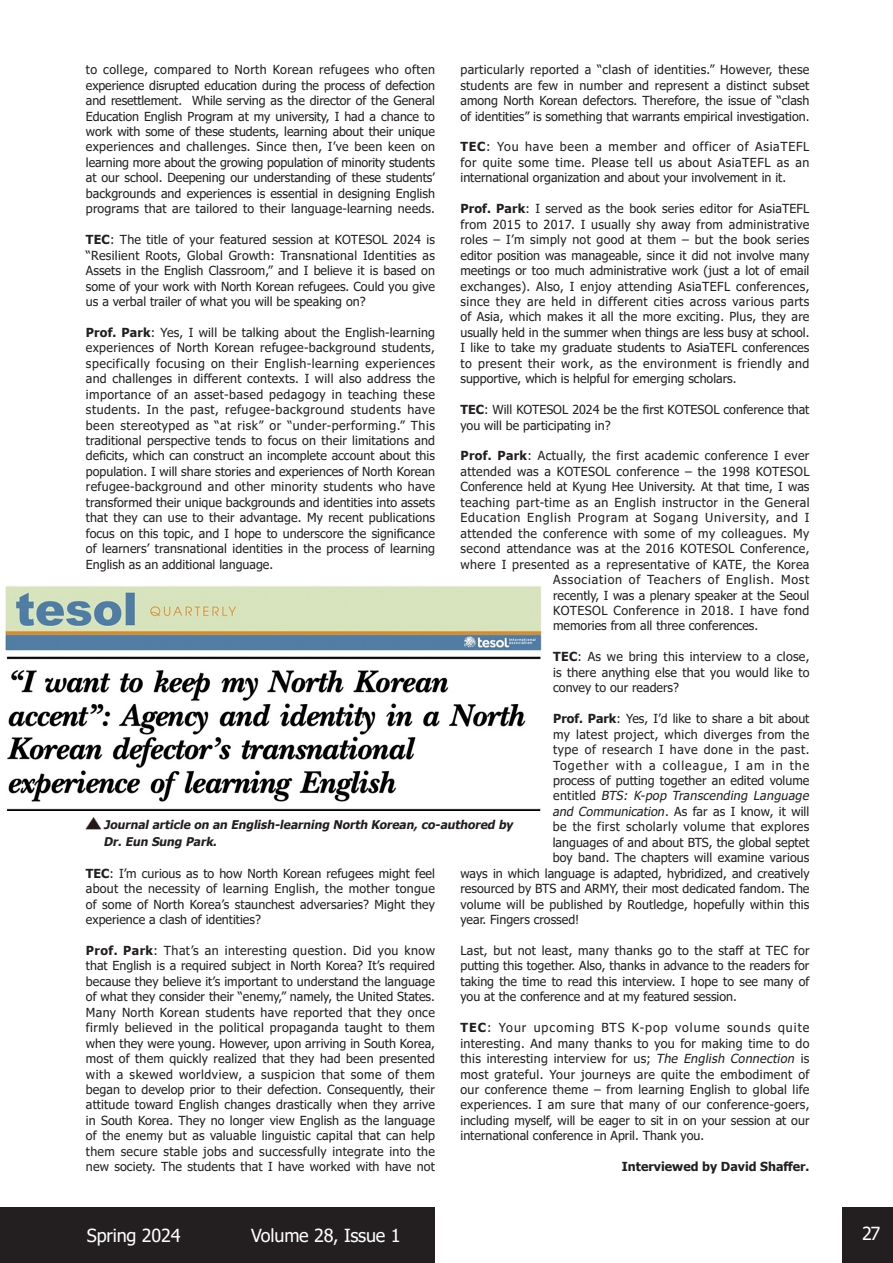
<style>
.page{position:relative;width:893px;height:1263px;background:#fff}
.page>*{position:absolute;margin:0;border:0;box-sizing:border-box;transform-origin:0 0}
.t1{font:18px "Tahoma";letter-spacing:-.01em;color:#fff}
.t2{font:12.45px/15.5px "Tahoma";letter-spacing:.005em;color:#231f20;text-align:justify}
.t3{font:12.45px "Tahoma";letter-spacing:.03em;color:#231f20}
.t4{font:12.45px "Tahoma";letter-spacing:.035em;color:#231f20}
.t5{font:12.45px "Tahoma";letter-spacing:.065em;color:#231f20}
.t6{font:12.45px "Tahoma";letter-spacing:.025em;color:#231f20}
.t7{font:italic 12.45px "Tahoma";color:#231f20}
.t8{font:12.45px "Tahoma";letter-spacing:.045em;color:#231f20}
.t9{font:12.45px "Tahoma";letter-spacing:.08em;color:#231f20}
.t10{font:700 12.45px "Tahoma";color:#231f20}
.t11{font:italic 700 12px "Tahoma";color:#231f20}
.s1{font-weight:700}
.s2{font-style:normal}
.s3{font-style:italic}
</style>
<div class="page">
<div style="left:1px;top:1208px;width:434px;height:55px;background:#231f20"></div>
<div style="left:842px;top:1208px;width:51px;height:55px;background:#231f20"></div>
<hr style="left:0;top:1208px;width:1px;height:55px;background:#231f20">
<img style="left:86px;top:817px;width:15px;height:12px">
<img style="left:4px;top:585px;width:537px;height:226px">
<p class="t2" style="left:86px;top:63px;width:351px">to college, compared to North Korean refugees who often experience disrupted education during the process of defection and resettlement. While serving as the director of the General Education English Program at my university, I had a chance to work with some of these students, learning about their unique experiences and challenges. Since then, I’ve been keen on learning more about the growing population of minority students at our school. Deepening our understanding of these students’ backgrounds and experiences is essential in designing English programs that are tailored to their language-learning needs.</p>
<p class="t2" style="left:86px;top:233px;width:351px"><span class="s1">TEC</span>: The title of your featured session at KOTESOL 2024 is “Resilient Roots, Global Growth: Transnational Identities as Assets in the English Classroom,” and I believe it is based on some of your work with North Korean refugees. Could you give us a verbal trailer of what you will be speaking on?</p>
<p class="t2" style="left:86px;top:325px;width:350px"><span class="s1">Prof. Park</span>: Yes, I will be talking about the English-learning experiences of North Korean refugee-background students, specifically focusing on their English-learning experiences and challenges in different contexts. I will also address the importance of an asset-based pedagogy in teaching these students. In the past, refugee-background students have been stereotyped as “at risk” or “under-performing.” This traditional perspective tends to focus on their limitations and deficits, which can construct an incomplete account about this population. I will share stories and experiences of North Korean refugee-background and other minority students who have transformed their unique backgrounds and identities into assets that they can use to their advantage. My recent publications focus on this topic, and I hope to underscore the significance of learners’ transnational identities in the process of learning English as an additional language.</p>
<p class="t2" style="left:460px;top:63px;width:350px">particularly reported a “clash of identities.” However, these students are few in number and represent a distinct subset among North Korean defectors. Therefore, the issue of “clash of identities” is something that warrants empirical investigation.</p>
<p class="t2" style="left:460px;top:140px;width:350px"><span class="s1">TEC</span>: You have been a member and officer of AsiaTEFL for quite some time. Please tell us about AsiaTEFL as an international organization and about your involvement in it.</p>
<p class="t2" style="left:460px;top:202px;width:351px"><span class="s1">Prof. Park</span>: I served as the book series editor for AsiaTEFL from 2015 to 2017. I usually shy away from administrative roles – I’m simply not good at them – but the book series editor position was manageable, since it did not involve many meetings or too much administrative work (just a lot of email exchanges). Also, I enjoy attending AsiaTEFL conferences, since they are held in different cities across various parts of Asia, which makes it all the more exciting. Plus, they are usually held in the summer when things are less busy at school.<br>I like to take my graduate students to AsiaTEFL conferences to present their work, as the environment is friendly and supportive, which is helpful for emerging scholars.</p>
<p class="t2" style="left:460px;top:403px;width:350px"><span class="s1">TEC</span>: Will KOTESOL 2024 be the first KOTESOL conference that you will be participating in?</p>
<p class="t3" style="left:460px;top:448px;width:350px"><span class="s1">Prof. Park</span>: Actually, the first academic conference I ever</p>
<p class="t6" style="left:460px;top:463px;width:351px">attended was a KOTESOL conference – the 1998 KOTESOL</p>
<p class="t2" style="left:460px;top:480px;width:350px">Conference held at Kyung Hee University. At that time, I was</p>
<p class="t4" style="left:460px;top:494px;width:351px">teaching part-time as an English instructor in the General</p>
<p class="t5" style="left:460px;top:509px;width:350px">Education English Program at Sogang University, and I</p>
<p class="t4" style="left:460px;top:525px;width:350px">attended the conference with some of my colleagues. My</p>
<p class="t3" style="left:460px;top:540px;width:351px">second attendance was at the 2016 KOTESOL Conference,</p>
<p class="t3" style="left:460px;top:556px;width:351px">where I presented as a representative of KATE, the Korea</p>
<p class="t5" style="left:553px;top:571px;width:258px">Association of Teachers of English. Most</p>
<p class="t2" style="left:553px;top:588px;width:258px">recently, I was a plenary speaker at the Seoul</p>
<p class="t4" style="left:553px;top:602px;width:258px">KOTESOL Conference in 2018. I have fond</p>
<p class="t2" style="left:553px;top:619px;width:207px">memories from all three conferences.</p>
<p class="t2" style="left:553px;top:650px;width:258px"><span class="s1">TEC</span>: As we bring this interview to a close, is there anything else that you would like to convey to our readers?</p>
<p class="t2" style="left:553px;top:712px;width:258px"><span class="s1">Prof. Park</span>: Yes, I’d like to share a bit about</p>
<p class="t3" style="left:553px;top:726px;width:258px">my latest project, which diverges from the</p>
<p class="t8" style="left:553px;top:741px;width:258px">type of research I have done in the past.</p>
<p class="t9" style="left:553px;top:757px;width:258px">Together with a colleague, I am in the</p>
<p class="t2" style="left:553px;top:773px;width:258px">process of putting together an edited volume</p>
<p class="t7" style="left:553px;top:787px;width:260px"><span class="s2">e n t i t l e d</span> BTS: K-pop Transcending Language</p>
<p class="t2" style="left:552px;top:804px;width:259px"><span class="s3">and Communication</span>. As fa r a s I kn ow, i t w i l l</p>
<p class="t4" style="left:553px;top:818px;width:258px">be the first scholarly volume that explores</p>
<p class="t2" style="left:553px;top:835px;width:258px">languages of and about BTS, the global septet</p>
<p class="t2" style="left:553px;top:851px;width:258px">boy band. The chapters will examine various</p>
<p class="t2" style="left:460px;top:866px;width:351px">ways in which language is adapted, hybridized, and creatively</p>
<p class="t2" style="left:460px;top:881px;width:350px">resourced by BTS and ARMY, their most dedicated fandom. The</p>
<p class="t2" style="left:460px;top:897px;width:350px">volume will be published by Routledge, hopefully within this</p>
<p class="t2" style="left:460px;top:912px;width:120px">year. Fingers crossed!</p>
<p class="t2" style="left:460px;top:943px;width:350px">Last, but not least, many thanks go to the staff at TEC for putting this together. Also, thanks in advance to the readers for taking the time to read this interview. I hope to see many of you at the conference and at my featured session.</p>
<p class="t2" style="left:460px;top:1021px;width:351px"><span class="s1">TEC</span>: Your upcoming BTS K-pop volume sounds quite interesting. And many thanks to you for making time to do this interesting interview for us; <span class="s3">The English Connection</span> is most grateful. Your journeys are quite the embodiment of our conference theme – from learning English to global life experiences. I am sure that many of our conference-goers, including myself, will be eager to sit in on your session at our international conference in April. Thank you.</p>
<p class="t10" style="left:622px;top:1158px;width:189px">Interviewed by David Shaffer.</p>
<p class="t11" style="left:104px;top:816px;width:414px">Journalarticle on an English-learning North Korean,co-authored by</p>
<p class="t11" style="left:104px;top:833px;width:118px">Dr.Eun Sung Park.</p>
<p class="t2" style="left:86px;top:866px;width:350px"><span class="s1">TEC</span>: I’m curious as to how North Korean refugees might feel about the necessity of learning English, the mother tongue of some of North Korea’s staunchest adversaries? Might they experience a clash of identities?</p>
<p class="t2" style="left:86px;top:943px;width:351px"><span class="s1">Prof. Park</span>: That’s an interesting question. Did you know that English is a required subject in North Korea? It’s required because they believe it’s important to understand the language of what they consider their “enemy,” namely, the United States.<br>Many North Korean students have reported that they once firmly believed in the political propaganda taught to them when they were young. However, upon arriving in South Korea, most of them quickly realized that they had been presented with a skewed worldview, a suspicion that some of them began to develop prior to their defection. Consequently, their attitude toward English changes drastically when they arrive in South Korea. They no longer view English as the language of the enemy but as valuable linguistic capital that can help them secure stable jobs and successfully integrate into the new society. The students that I have worked with have not</p>
<p class="t1" style="left:87px;top:1223px;width:95px">Spring 2024</p>
<p class="t1" style="left:251px;top:1223px;width:151px">Volume 28, Issue 1</p>
<p class="t1" style="left:862px;top:1221px;width:20px">27</p>
</div>
